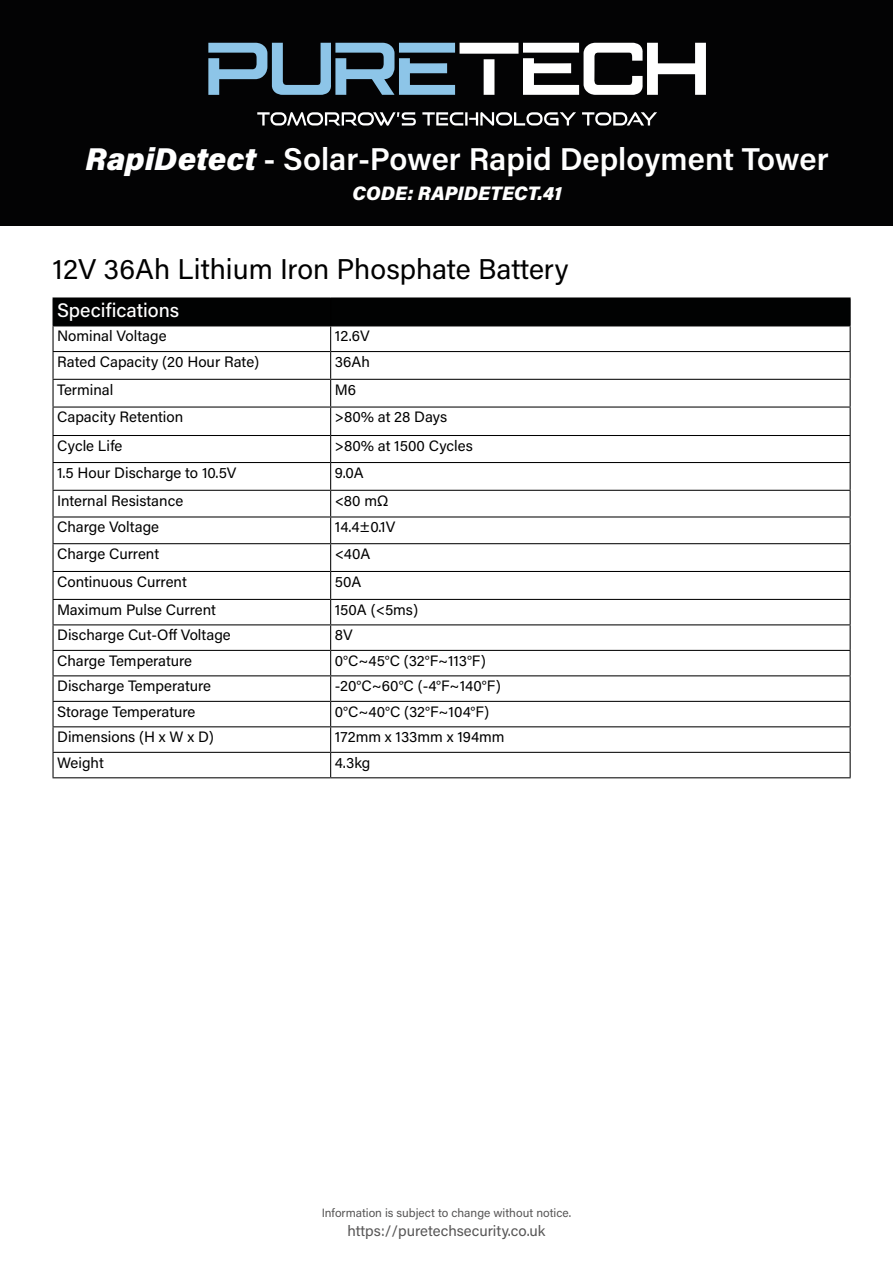
<style>
.page{position:relative;width:893px;height:1263px;background:#fff}
.page>*{position:absolute;margin:0;border:0;box-sizing:border-box;transform-origin:0 0}
.t1{font:600 31.5px "Acumin Pro";color:#fff}
.t2{font:28.5px "Acumin Pro";color:#000}
.t3{font:italic 900 19.5px "Acumin Pro";letter-spacing:.005em;color:#fff}
.t4{font:500 19.5px "Acumin Pro";color:#fff}
.t5{font:15px "Acumin Pro";color:#000}
.t6{font:15px "Acumin Pro";color:#575656}
.t7{font:12px "Acumin Pro";color:#575656}
.s1{font-weight:900;font-style:italic}
</style>
<div class="page">
<hr style="left:53px;top:297px;width:278px;height:1px;background:#000">
<hr style="left:331px;top:297px;width:520px;height:1px;background:#000">
<svg style="left:53px;top:298px;width:798px;height:479px"></svg>
<hr style="left:53px;top:777px;width:278px;height:1px;background:#000">
<hr style="left:331px;top:777px;width:520px;height:1px;background:#000">
<div style="left:0;top:0;width:893px;height:225px;background:#030304"></div>
<svg style="left:208px;top:43px;width:498px;height:52px"></svg>
<svg style="left:257px;top:112px;width:159px;height:14px"></svg>
<svg style="left:422px;top:112px;width:154px;height:14px"></svg>
<svg style="left:582px;top:112px;width:75px;height:14px"></svg>
<h1 class="t1" style="left:86px;top:137px;width:744px"><span class="s1">RapiDetect</span> - Solar-Power Rapid Deployment Tower</h1>
<h3 class="t3" style="left:352px;top:180px;width:211px">CODE: RAPIDETECT.41</h3>
<h2 class="t2" style="left:53px;top:249px;width:518px">12V 36Ah Lithium Iron Phosphate Battery</h2>
<h3 class="t4" style="left:57px;top:296px;width:124px">Specifications</h3>
<p class="t5" style="left:57px;top:325px;width:111px">Nominal Voltage</p>
<p class="t5" style="left:335px;top:325px;width:36px">12.6V</p>
<p class="t5" style="left:57px;top:351px;width:204px">Rated Capacity (20 Hour Rate)</p>
<p class="t5" style="left:335px;top:351px;width:37px">36Ah</p>
<p class="t5" style="left:57px;top:379px;width:58px">Terminal</p>
<p class="t5" style="left:335px;top:379px;width:23px">M6</p>
<p class="t5" style="left:57px;top:407px;width:128px">Capacity Retention</p>
<p class="t5" style="left:335px;top:407px;width:114px">&gt;80% at 28 Days</p>
<p class="t5" style="left:57px;top:435px;width:67px">Cycle Life</p>
<p class="t5" style="left:335px;top:435px;width:140px">&gt;80% at 1500 Cycles</p>
<p class="t5" style="left:57px;top:462px;width:181px">1.5 Hour Discharge to 10.5V</p>
<p class="t5" style="left:335px;top:462px;width:30px">9.0A</p>
<p class="t5" style="left:57px;top:490px;width:128px">Internal Resistance</p>
<p class="t5" style="left:335px;top:490px;width:55px">&lt;80 mΩ</p>
<p class="t5" style="left:57px;top:517px;width:103px">Charge Voltage</p>
<p class="t5" style="left:335px;top:517px;width:62px">14.4±0.1V</p>
<p class="t5" style="left:57px;top:543px;width:104px">Charge Current</p>
<p class="t5" style="left:335px;top:543px;width:37px">&lt;40A</p>
<p class="t5" style="left:57px;top:571px;width:131px">Continuous Current</p>
<p class="t5" style="left:335px;top:571px;width:28px">50A</p>
<p class="t5" style="left:57px;top:599px;width:160px">Maximum Pulse Current</p>
<p class="t5" style="left:335px;top:599px;width:85px">150A (&lt;5ms)</p>
<p class="t5" style="left:57px;top:624px;width:175px">Discharge Cut-Off Voltage</p>
<p class="t5" style="left:335px;top:624px;width:19px">8V</p>
<p class="t5" style="left:57px;top:650px;width:137px">Charge Temperature</p>
<p class="t5" style="left:335px;top:650px;width:153px">0°C~45°C (32°F~113°F)</p>
<p class="t5" style="left:57px;top:675px;width:155px">Discharge Temperature</p>
<p class="t5" style="left:335px;top:675px;width:167px">-20°C~60°C (-4°F~140°F)</p>
<p class="t5" style="left:57px;top:701px;width:140px">Storage Temperature</p>
<p class="t5" style="left:335px;top:701px;width:156px">0°C~40°C (32°F~104°F)</p>
<p class="t5" style="left:57px;top:726px;width:158px">Dimensions (H x W x D)</p>
<p class="t5" style="left:335px;top:726px;width:171px">172mm x 133mm x 194mm</p>
<p class="t5" style="left:57px;top:752px;width:48px">Weight</p>
<p class="t5" style="left:335px;top:752px;width:37px">4.3kg</p>
<p class="t7" style="left:322px;top:1204px;width:251px">Information is subject to change without notice.</p>
<p class="t6" style="left:347px;top:1220px;width:200px">https://puretechsecurity.co.uk</p>
</div>
